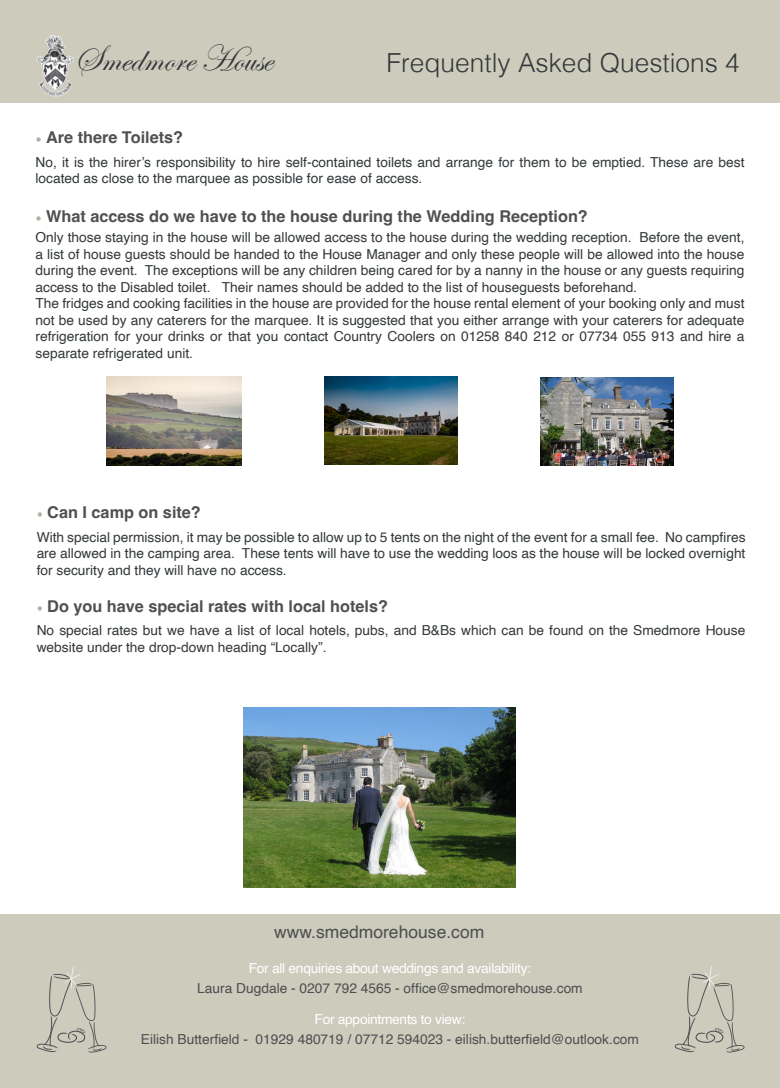
<style>
.page{position:relative;width:780px;height:1088px;background:#fff}
.page>*{position:absolute;margin:0;border:0;box-sizing:border-box;transform-origin:0 0}
.t1{font:37.5px "Edwardian Script ITC";color:#33383a}
.t2{font:300 26.25px "Helvetica";color:#33383a}
.t3{font:17.5px "Helvetica";color:#4c4f50}
.t4{font:700 16.25px "Helvetica";color:#505052}
.t5{font:13.75px/16.5px "Helvetica";color:#33383a;text-align:justify}
.t6{font:13.75px "Helvetica";color:#4c4f50}
.t7{font:13.75px "Helvetica";letter-spacing:-.02em;color:#fff}
.s1{font-family:"Minion Pro";font-weight:400;color:#b1afa2}
</style>
<div class="page">
<div style="left:0;top:0;width:780px;height:103px;background:#cdcbbc"></div>
<img style="left:36px;top:35px;width:38px;height:61px">
<div style="left:0;top:914px;width:780px;height:174px;background:#cdcbbc"></div>
<svg style="left:674px;top:966px;width:70px;height:86px"></svg>
<img style="left:243px;top:708px;width:272px;height:180px">
<svg style="left:37px;top:966px;width:69px;height:86px"></svg>
<img style="left:106px;top:376px;width:135px;height:90px">
<img style="left:540px;top:378px;width:133px;height:88px">
<img style="left:324px;top:376px;width:133px;height:89px">
<p class="t1" style="left:74px;top:38px;width:200px">Smedmore House</p>
<p class="t2" style="left:386px;top:40px;width:355px">Frequently Asked Questions 4</p>
<p class="t4" style="left:35px;top:128px;width:149px"><span class="s1">•</span> Are there Toilets?</p>
<p class="t5" style="left:35px;top:154px;width:710px">No, it is the hirer’s responsibility to hire self-contained toilets and arrange for them to be emptied. These are best located as close to the marquee as possible for ease of access.</p>
<p class="t4" style="left:35px;top:206px;width:554px"><span class="s1">•</span> What access do we have to the house during the Wedding Reception?</p>
<p class="t5" style="left:35px;top:230px;width:710px">Only those staying in the house will be allowed access to the house during the wedding reception. Before the event, a list of house guests should be handed to the House Manager and only these people will be allowed into the house during the event. The exceptions will be any children being cared for by a nanny in the house or any guests requiring access to the Disabled toilet. Their names should be added to the list of houseguests beforehand.</p>
<p class="t5" style="left:35px;top:296px;width:710px">The fridges and cooking facilities in the house are provided for the house rental element of your booking only and must not be used by any caterers for the marquee. It is suggested that you either arrange with your caterers for adequate refrigeration for your drinks or that you contact Country Coolers on 01258 840 212 or 07734 055 913 and hire a separate refrigerated unit.</p>
<p class="t4" style="left:37px;top:502px;width:166px"><span class="s1">•</span> Can I camp on site?</p>
<p class="t5" style="left:37px;top:529px;width:710px">With special permission, it may be possible to allow up to 5 tents on the night of the event for a small fee. No campfires are allowed in the camping area. These tents will have to use the wedding loos as the house will be locked overnight for security and they will have no access.</p>
<p class="t4" style="left:37px;top:596px;width:353px"><span class="s1">•</span> Do you have special rates with local hotels?</p>
<p class="t5" style="left:37px;top:623px;width:710px">No special rates but we have a list of local hotels, pubs, and B&amp;Bs which can be found on the Smedmore House website under the drop-down heading “Locally”.</p>
<p class="t3" style="left:274px;top:918px;width:212px">www.smedmorehouse.com</p>
<p class="t7" style="left:249px;top:957px;width:284px">For all enquiries about weddings and availability:</p>
<p class="t6" style="left:197px;top:977px;width:387px">Laura Dugdale - 0207 792 4565 - office@smedmorehouse.com</p>
<p class="t7" style="left:314px;top:1008px;width:152px">For appointments to view:</p>
<p class="t6" style="left:141px;top:1028px;width:499px">Eilish Butterfield - 01929 480719 / 07712 594023 - eilish.butterfield@outlook.com</p>
</div>
